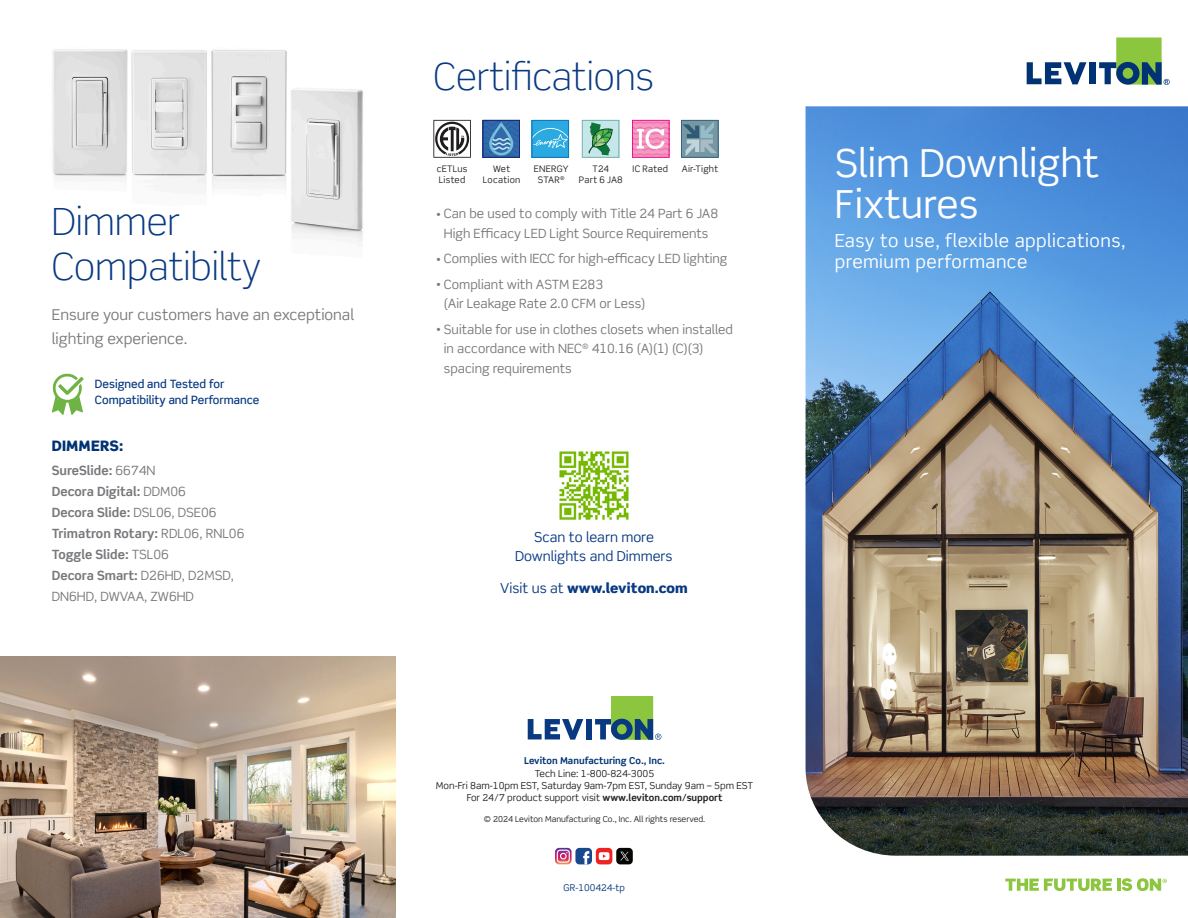
<style>
.page{position:relative;width:1188px;height:918px;background:#fff}
.page>*{position:absolute;margin:0;border:0;box-sizing:border-box;transform-origin:0 0}
.t1{font:38.7px "Scene Std";color:#fff}
.t2{font:300 37.5px/45px "Scene Std";color:#083981}
.t3{font:18px "Scene Std";letter-spacing:.025em;color:#fff}
.t4{font:15px/24px "Scene Std";color:#787a7d}
.t5{font:900 14.4px "Scene Std";letter-spacing:.01em;color:#013374}
.t6{font:13.8px/19px "Scene Std";color:#083981;text-align:center}
.t7{font:900 13.8px "Scene Std";color:#083981}
.t8{font:12.75px/19.5px "Scene Std";color:#76787b}
.t9{font:700 12.75px "Scene Std";color:#76787b}
.t10{font:500 11.4px/16px "Scene Std";color:#083981}
.t11{font:9.6px/12.3px "Scene Std";color:#231f20;text-align:center}
.t12{font:700 9.6px "Scene Std";color:#013374}
.t13{font:9.3px "Scene Std";color:#083981}
.t14{font:9px/10.8px "Scene Std";letter-spacing:.02em;color:#231f20;text-align:center}
.t15{font:8.25px "Scene Std";color:#231f20}
.s1{font-weight:400}
.s2{font-weight:700}
.s3{font-size:9px}
</style>
<div class="page">
<img style="left:52px;top:49px;width:311px;height:193px">
<img style="left:806px;top:106px;width:382px;height:750px">
<svg style="left:1027px;top:62px;width:59px;height:22px"></svg>
<div style="left:1089px;top:62px;width:6px;height:22px;background:#013374"></div>
<svg style="left:1099px;top:38px;width:71px;height:47px"></svg>
<img style="left:0;top:657px;width:395px;height:261px">
<svg style="left:1005px;top:879px;width:107px;height:12px"></svg>
<hr style="left:1117px;top:879px;width:4px;height:12px;background:#8bc63e">
<svg style="left:1122px;top:878px;width:45px;height:13px"></svg>
<svg style="left:528px;top:719px;width:55px;height:21px"></svg>
<div style="left:586px;top:719px;width:5px;height:20px;background:#083981"></div>
<svg style="left:595px;top:696px;width:66px;height:44px"></svg>
<div style="left:575px;top:848px;width:17px;height:16px;background:#18488e;border-radius:4px"></div>
<svg style="left:583px;top:851px;width:6px;height:13px"></svg>
<svg style="left:555px;top:848px;width:17px;height:16px"></svg>
<div style="left:596px;top:848px;width:16px;height:16px;background:#ee2123;border-radius:4px"></div>
<svg style="left:599px;top:852px;width:10px;height:8px"></svg>
<div style="left:616px;top:848px;width:17px;height:16px;background:#050504;border-radius:4px"></div>
<svg style="left:620px;top:852px;width:9px;height:9px"></svg>
<svg style="left:681px;top:120px;width:38px;height:38px"></svg>
<svg style="left:632px;top:120px;width:38px;height:38px"></svg>
<svg style="left:582px;top:120px;width:37px;height:38px"></svg>
<svg style="left:433px;top:120px;width:38px;height:38px"></svg>
<svg style="left:532px;top:120px;width:37px;height:38px"></svg>
<svg style="left:482px;top:120px;width:38px;height:38px"></svg>
<img style="left:559px;top:451px;width:70px;height:69px">
<svg style="left:51px;top:373px;width:33px;height:42px"></svg>
<p class="t2" style="left:52px;top:199px;width:211px">Dimmer<br>Compatibilty</p>
<p class="t4" style="left:52px;top:303px;width:304px">Ensure your customers have an exceptional lighting experience.</p>
<p class="t10" style="left:95px;top:376px;width:166px">Designed and Tested for<br>Compatibility and Performance</p>
<p class="t5" style="left:52px;top:437px;width:73px">DIMMERS:</p>
<p class="t9" style="left:52px;top:462px;width:105px">SureSlide: <span class="s1">6674N</span></p>
<p class="t9" style="left:52px;top:483px;width:136px">Decora Digital: <span class="s1">DDM06</span></p>
<p class="t9" style="left:52px;top:504px;width:166px">Decora Slide: <span class="s1">DSL06, DSE06</span></p>
<p class="t9" style="left:52px;top:525px;width:194px">Trimatron Rotary: <span class="s1">RDL06, RNL06</span></p>
<p class="t9" style="left:52px;top:546px;width:119px">Toggle Slide: <span class="s1">TSL06</span></p>
<p class="t8" style="left:52px;top:565px;width:184px;line-height:21px"><span class="s2">Decora Smart:</span> D26HD, D2MSD,<br>DN6HD, DWVAA, ZW6HD</p>
<p class="t2" style="left:434px;top:55px;width:222px">Certifications</p>
<p class="t14" style="left:437px;top:163px;width:32px">cETLus</p>
<p class="t14" style="left:439px;top:174px;width:28px">Listed</p>
<p class="t14" style="left:483px;top:163px;width:39px">Wet<br>Location</p>
<p class="t14" style="left:534px;top:163px;width:36px">ENERGY</p>
<p class="t14" style="left:538px;top:174px;width:28px">STAR<sup>®</sup></p>
<p class="t14" style="left:593px;top:163px;width:18px">T24</p>
<p class="t14" style="left:579px;top:174px;width:45px">Part 6 JA8</p>
<p class="t14" style="left:633px;top:163px;width:37px">IC Rated</p>
<p class="t14" style="left:682px;top:163px;width:38px">Air-Tight</p>
<p class="t8" style="left:436px;top:204px;width:283px;text-align:center"><span class="s3">•</span> Can be used to comply with Title 24 Part 6 JA8<br>High Efficacy LED Light Source Requirements</p>
<p class="t8" style="left:436px;top:249px;width:293px"><span class="s3">•</span> Complies with IECC for high-efficacy LED lighting</p>
<p class="t8" style="left:444px;top:274px;width:203px;text-indent:-7px"><span class="s3">•</span> Compliant with ASTM E283<br>(Air Leakage Rate 2.0 CFM or Less)</p>
<p class="t8" style="left:444px;top:319px;width:291px;text-indent:-7px"><span class="s3">•</span> Suitable for use in clothes closets when installed in accordance with NEC<sup>®</sup> 410.16 (A)(1) (C)(3) spacing requirements</p>
<p class="t6" style="left:515px;top:527px;width:159px">Scan to learn more<br>Downlights and Dimmers</p>
<p class="t7" style="left:500px;top:579px;width:189px"><span class="s1">Visit us at</span> www.leviton.com</p>
<p class="t12" style="left:524px;top:755px;width:142px">Leviton Manufacturing Co., Inc.</p>
<p class="t11" style="left:436px;top:767px;width:319px">Tech Line: 1-800-824-3005<br>Mon-Fri 8am-10pm EST, Saturday 9am-7pm EST, Sunday 9am – 5pm EST</p>
<p class="t11" style="left:467px;top:791px;width:257px">For 24/7 product support visit <span class="s2">www.leviton.com/support</span></p>
<p class="t15" style="left:484px;top:814px;width:223px">© 2024 Leviton Manufacturing Co., Inc. All rights reserved.</p>
<p class="t13" style="left:563px;top:882px;width:63px">GR-100424-tp</p>
<p class="t1" style="left:835px;top:139px;width:266px">Slim Downlight</p>
<p class="t1" style="left:835px;top:180px;width:146px">Fixtures</p>
<p class="t3" style="left:835px;top:229px;width:292px">Easy to use, flexible applications,</p>
<p class="t3" style="left:835px;top:250px;width:194px">premium performance</p>
</div>
